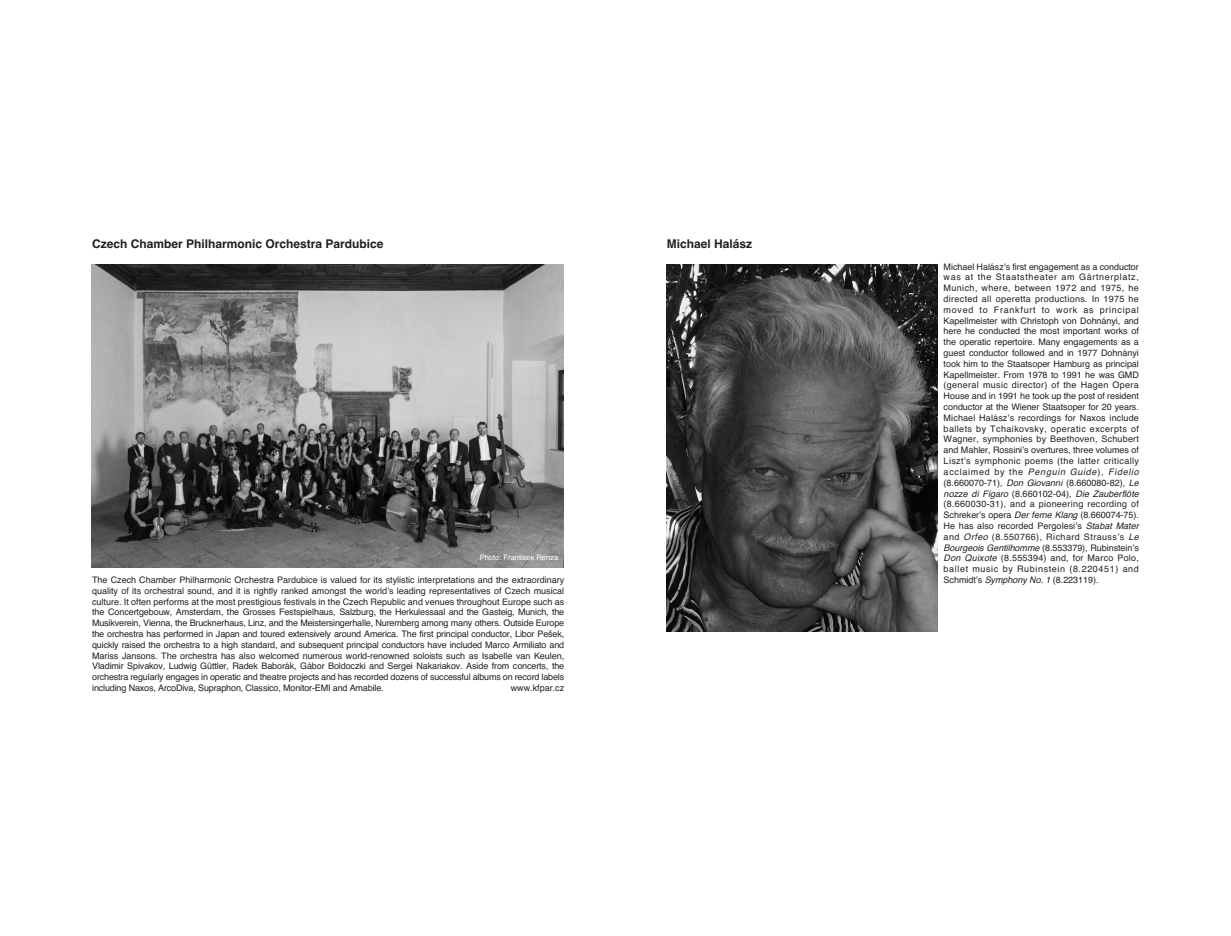
<style>
.page{position:relative;width:1231px;height:936px;background:#fff}
.page>*{position:absolute;margin:0;border:0;box-sizing:border-box;transform-origin:0 0}
.t1{font:700 12px "Helvetica";color:#231f20}
.t2{font:9px/10.8px "Helvetica";letter-spacing:-.005em;color:#231f20;text-align:justify}
.t3{font:7.5px "Helvetica";color:#fff}
.s1{font-style:italic}
</style>
<div class="page">
<img style="left:92px;top:264px;width:472px;height:303px">
<img style="left:667px;top:264px;width:270px;height:367px">
<h1 class="t1" style="left:92px;top:237px;width:293px">Czech Chamber Philharmonic Orchestra Pardubice</h1>
<h1 class="t1" style="left:667px;top:237px;width:87px">Michael Halász</h1>
<p class="t3" style="left:480px;top:552px;width:80px">Photo: Frantisek Renza</p>
<p class="t2" style="left:92px;top:574px;width:474px">The Czech Chamber Philharmonic Orchestra Pardubice is valued for its stylistic interpretations and the extraordinary quality of its orchestral sound, and it is rightly ranked amongst the world’s leading representatives of Czech musical culture. It often performs at the most prestigious festivals in the Czech Republic and venues throughout Europe such as the Concertgebouw, Amsterdam, the Grosses Festspielhaus, Salzburg, the Herkulessaal and the Gasteig, Munich, the Musikverein, Vienna, the Brucknerhaus, Linz, and the Meistersingerhalle, Nuremberg among many others. Outside Europe the orchestra has performed in Japan and toured extensively around America. The first principal conductor, Libor Pešek, quickly raised the orchestra to a high standard, and subsequent principal conductors have included Marco Armiliato and Mariss Jansons. The orchestra has also welcomed numerous world-renowned soloists such as Isabelle van Keulen, Vladimir Spivakov, Ludwig Güttler, Radek Baborák, Gábor Boldoczki and Sergei Nakariakov. Aside from concerts, the orchestra regularly engages in operatic and theatre projects and has recorded dozens of successful albums on record labels including Naxos, ArcoDiva, Supraphon, Classico, Monitor-EMI and Amabile.</p>
<p class="t2" style="left:511px;top:682px;width:55px">www.kfpar.cz</p>
<p class="t2" style="left:943px;top:261px;width:197px">Michael Halász’s first engagement as a conductor was at the Staatstheater am Gärtnerplatz, Munich, where, between 1972 and 1975, he directed all operetta productions. In 1975 he moved to Frankfurt to work as principal Kapellmeister with Christoph von Dohnányi, and here he conducted the most important works of the operatic repertoire. Many engagements as a guest conductor followed and in 1977 Dohnányi took him to the Staatsoper Hamburg as principal Kapellmeister<span class="s1">.</span> From 1978 to 1991 he was GMD (general music director) of the Hagen Opera House and in 1991 he took up the post of resident conductor at the Wiener Staatsoper for 20 years.<br>Michael Halász’s recordings for Naxos include ballets by Tchaikovsky, operatic excerpts of Wagner, symphonies by Beethoven, Schubert and Mahler, Rossini’s overtures, three volumes of Liszt’s symphonic poems (the latter critically acclaimed by the <span class="s1">Penguin Guide</span>), <span class="s1">Fidelio </span>(8.660070-71), <span class="s1">Don Giovanni</span> (8.660080-82), <span class="s1">Le nozze di Figaro</span> (8.660102-04), <span class="s1">Die Zauberflöte </span>(8.660030-31), and a pioneering recording of Schreker’s opera <span class="s1">Der ferne Klang</span> (8.660074-75).<br>He has also recorded Pergolesi’s <span class="s1">Stabat Mater </span>and <span class="s1">Orfeo</span> (8.550766), Richard Strauss’s <span class="s1">Le Bourgeois Gentilhomme</span> (8.553379), Rubinstein’s <span class="s1">Don Quixote</span> (8.555394) and, for Marco Polo, ballet music by Rubinstein (8.220451) and Schmidt’s <span class="s1">Symphony No. 1</span> (8.223119).</p>
</div>
